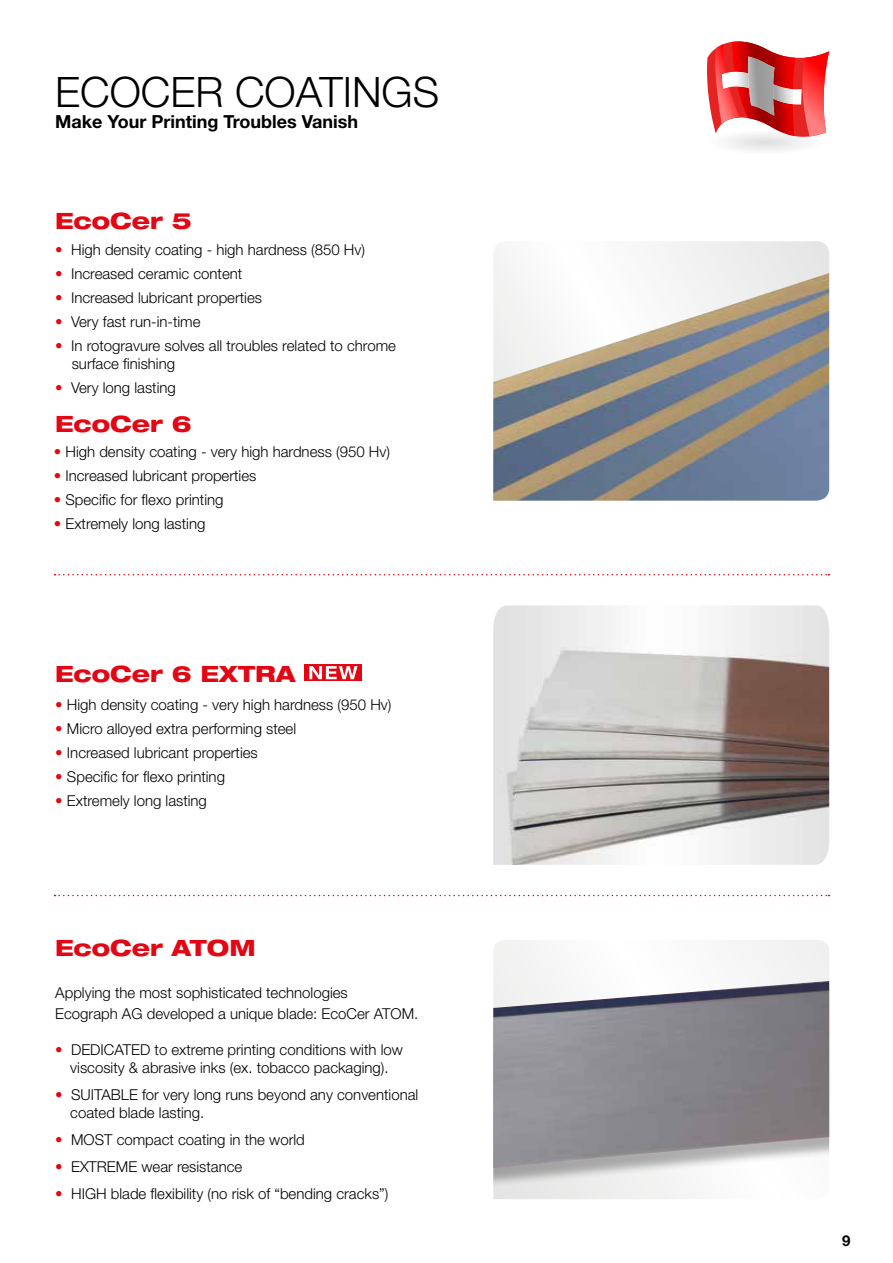
<style>
.page{position:relative;width:893px;height:1263px;background:#fff}
.page>*{position:absolute;margin:0;border:0;box-sizing:border-box;transform-origin:0 0}
.t1{font:300 42px "Helvetica Neue LT Std";color:#000}
.t2{font:800 expanded 22.5px "Helvetica Neue LT Std";color:#e30613}
.t3{font:700 18px "Helvetica Neue LT Std";color:#000}
.t4{font:300 15px/18px "Helvetica Neue LT Std";color:#000}
.t5{font:700 15px "Helvetica Neue LT Std";color:#000}
.s1{color:#e30613}
</style>
<div class="page">
<svg style="left:707px;top:41px;width:106px;height:96px"></svg>
<img style="left:801px;top:51px;width:28px;height:85px">
<svg style="left:493px;top:940px;width:336px;height:259px"></svg>
<div style="left:493px;top:975px;width:336px;height:222px;background:#000;opacity:.3"></div>
<img style="left:493px;top:981px;width:336px;height:187px">
<img style="left:493px;top:605px;width:336px;height:260px">
<svg style="left:494px;top:241px;width:335px;height:32px"></svg>
<img style="left:493px;top:273px;width:336px;height:228px">
<svg style="left:55px;top:574px;width:774px;height:1px"></svg>
<svg style="left:55px;top:895px;width:774px;height:1px"></svg>
<svg style="left:304px;top:665px;width:58px;height:16px"></svg>
<svg style="left:309px;top:666px;width:49px;height:13px"></svg>
<h1 class="t1" style="left:55px;top:66px;width:385px">ECOCER COATINGS</h1>
<p class="t3" style="left:55px;top:110px;width:305px">Make Your Printing Troubles Vanish</p>
<h2 class="t2" style="left:55px;top:206px;width:138px">EcoCer 5</h2>
<p class="t4" style="left:55px;top:241px;width:311px"><span class="s1">•</span> High density coating - high hardness (850 Hv)</p>
<p class="t4" style="left:55px;top:265px;width:189px"><span class="s1">•</span> Increased ceramic content</p>
<p class="t4" style="left:55px;top:289px;width:208px"><span class="s1">•</span> Increased lubricant properties</p>
<p class="t4" style="left:55px;top:313px;width:147px"><span class="s1">•</span> Very fast run-in-time</p>
<p class="t4" style="left:72px;top:337px;width:326px;text-indent:-16px"><span class="s1">•</span> In rotogravure solves all troubles related to chrome surface finishing</p>
<p class="t4" style="left:55px;top:379px;width:122px"><span class="s1">•</span> Very long lasting</p>
<h2 class="t2" style="left:55px;top:409px;width:138px">EcoCer 6</h2>
<p class="t4" style="left:54px;top:443px;width:338px"><span class="s1">•</span> High density coating - very high hardness (950 Hv)</p>
<p class="t4" style="left:54px;top:467px;width:204px"><span class="s1">•</span> Increased lubricant properties</p>
<p class="t4" style="left:54px;top:491px;width:171px"><span class="s1">•</span> Specific for flexo printing</p>
<p class="t4" style="left:54px;top:515px;width:153px"><span class="s1">•</span> Extremely long lasting</p>
<h2 class="t2" style="left:55px;top:659px;width:241px">EcoCer 6 EXTRA</h2>
<p class="t4" style="left:55px;top:695px;width:338px"><span class="s1">•</span> High density coating - very high hardness (950 Hv)</p>
<p class="t4" style="left:55px;top:719px;width:242px"><span class="s1">•</span> Micro alloyed extra performing steel</p>
<p class="t4" style="left:55px;top:743px;width:204px"><span class="s1">•</span> Increased lubricant properties</p>
<p class="t4" style="left:55px;top:767px;width:171px"><span class="s1">•</span> Specific for flexo printing</p>
<p class="t4" style="left:55px;top:791px;width:153px"><span class="s1">•</span> Extremely long lasting</p>
<h2 class="t2" style="left:55px;top:933px;width:202px">EcoCer ATOM</h2>
<p class="t4" style="left:55px;top:982px;width:365px;line-height:21px">Applying the most sophisticated technologies<br>Ecograph AG developed a unique blade: EcoCer ATOM.</p>
<p class="t4" style="left:55px;top:1040px;width:349px;text-align:center"><span class="s1">•</span> DEDICATED to extreme printing conditions with low viscosity &amp; abrasive inks (ex. tobacco packaging).</p>
<p class="t4" style="left:70px;top:1085px;width:349px;text-indent:-15px"><span class="s1">•</span> SUITABLE for very long runs beyond any conventional coated blade lasting.</p>
<p class="t4" style="left:55px;top:1130px;width:251px"><span class="s1">•</span> MOST compact coating in the world</p>
<p class="t4" style="left:55px;top:1157px;width:189px"><span class="s1">•</span> EXTREME wear resistance</p>
<p class="t4" style="left:55px;top:1184px;width:335px"><span class="s1">•</span> HIGH blade flexibility (no risk of “bending cracks”)</p>
<p class="t5" style="left:842px;top:1231px;width:10px">9</p>
</div>
